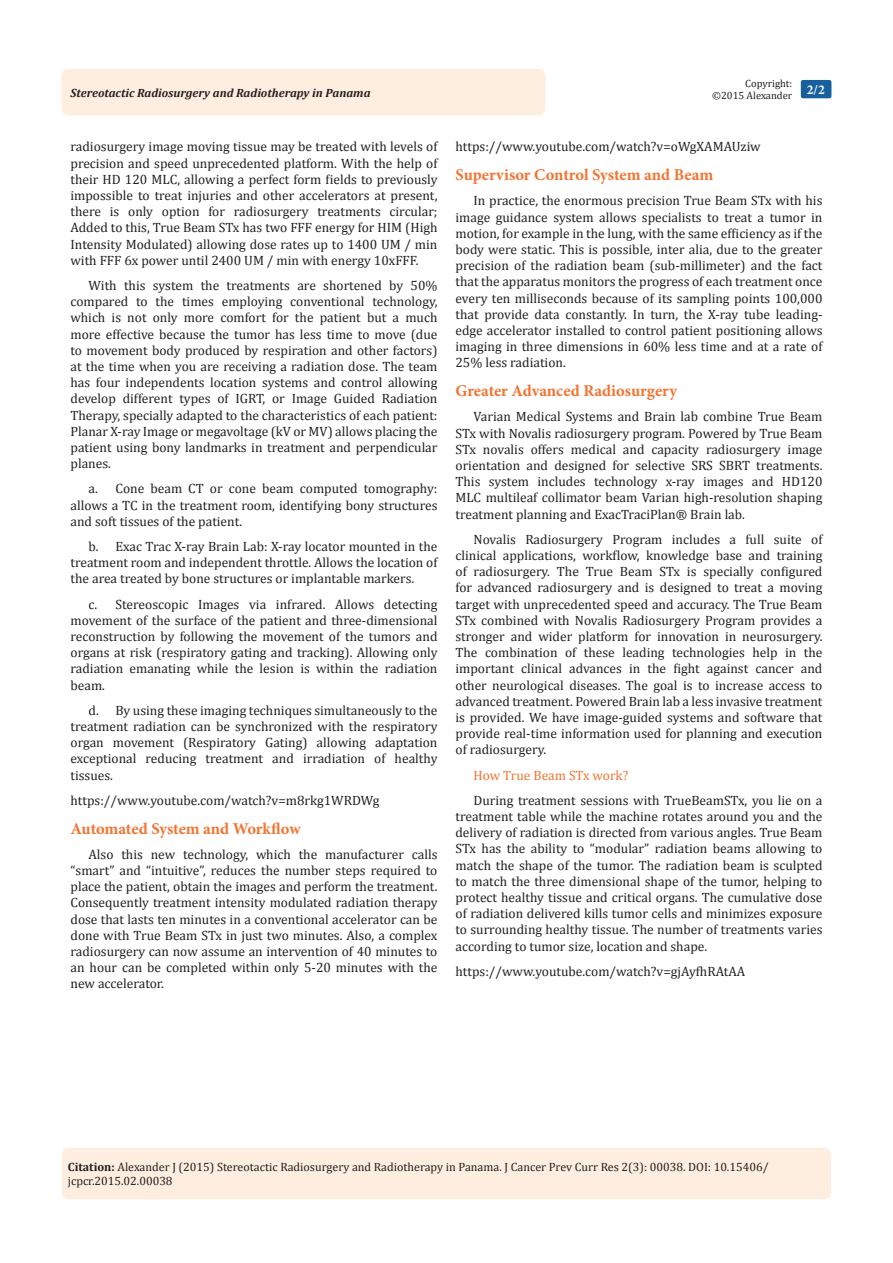
<style>
.page{position:relative;width:893px;height:1263px;background:#fff}
.page>*{position:absolute;margin:0;border:0;box-sizing:border-box;transform-origin:0 0}
.t1{font:700 16.5px "Minion Pro";letter-spacing:-.005em;color:#f37331}
.t2{font:13.5px/16.2px "Cambria";color:#231f20;text-align:justify}
.t3{font:13.5px "Cambria";color:#f37331}
.t4{font:700 13.5px "Minion Pro";color:#fff}
.t5{font:12px/14.4px "Cambria";color:#231f20}
.t6{font:italic 700 12px "Cambria";color:#231f20}
.t7{font:10.5px "Cambria";color:#231f20}
.s1{font-weight:700}
</style>
<div class="page">
<div style="left:62px;top:69px;width:484px;height:47px;background:#feeee0;border-radius:8px"></div>
<div style="left:62px;top:1148px;width:769px;height:51px;background:#feeee0;border-radius:7px"></div>
<div style="left:801px;top:80px;width:30px;height:18px;background:#18609d;border-radius:2px"></div>
<p class="t6" style="left:70px;top:84px;width:301px">Stereotactic Radiosurgery and Radiotherapy in Panama</p>
<p class="t2" style="left:70px;top:139px;width:368px">radiosurgery image moving tissue may be treated with levels of precision and speed unprecedented platform. With the help of their HD 120 MLC, allowing a perfect form fields to previously impossible to treat injuries and other accelerators at present, there is only option for radiosurgery treatments circular; Added to this, True Beam STx has two FFF energy for HIM (High Intensity Modulated) allowing dose rates up to 1400 UM / min with FFF 6x power until 2400 UM / min with energy 10xFFF.</p>
<p class="t2" style="left:70px;top:277px;width:368px;text-indent:18px">With this system the treatments are shortened by 50% compared to the times employing conventional technology, which is not only more comfort for the patient but a much more effective because the tumor has less time to move (due to movement body produced by respiration and other factors) at the time when you are receiving a radiation dose. The team has four independents location systems and control allowing develop different types of IGRT, or Image Guided Radiation Therapy, specially adapted to the characteristics of each patient:<br>Planar X-ray Image or megavoltage (kV or MV) allows placing the patient using bony landmarks in treatment and perpendicular planes.</p>
<p class="t2" style="left:70px;top:481px;width:368px;text-indent:18px">a. Cone beam CT or cone beam computed tomography: allows a TC in the treatment room, identifying bony structures and soft tissues of the patient.</p>
<p class="t2" style="left:70px;top:538px;width:368px;text-indent:18px">b. Exac Trac X-ray Brain Lab: X-ray locator mounted in the treatment room and independent throttle. Allows the location of the area treated by bone structures or implantable markers.</p>
<p class="t2" style="left:70px;top:596px;width:368px;text-indent:18px">c. Stereoscopic Images via infrared. Allows detecting movement of the surface of the patient and three-dimensional reconstruction by following the movement of the tumors and organs at risk (respiratory gating and tracking). Allowing only radiation emanating while the lesion is within the radiation beam.</p>
<p class="t2" style="left:70px;top:702px;width:368px;text-indent:18px">d. By using these imaging techniques simultaneously to the treatment radiation can be synchronized with the respiratory organ movement (Respiratory Gating) allowing adaptation exceptional reducing treatment and irradiation of healthy tissues.</p>
<p class="t2" style="left:70px;top:792px;width:310px">https://www.youtube.com/watch?v=m8rkg1WRDWg</p>
<p class="t1" style="left:70px;top:817px;width:232px">Automated System and Workflow</p>
<p class="t2" style="left:70px;top:846px;width:368px;text-indent:18px">Also this new technology, which the manufacturer calls “smart” and “intuitive”, reduces the number steps required to place the patient, obtain the images and perform the treatment.<br>Consequently treatment intensity modulated radiation therapy dose that lasts ten minutes in a conventional accelerator can be done with True Beam STx in just two minutes. Also, a complex radiosurgery can now assume an intervention of 40 minutes to an hour can be completed within only 5-20 minutes with the new accelerator.</p>
<p class="t7" style="left:745px;top:77px;width:48px">Copyright:</p>
<p class="t7" style="left:712px;top:89px;width:82px">©2015 Alexander</p>
<p class="t4" style="left:807px;top:80px;width:19px">2/2</p>
<p class="t2" style="left:455px;top:139px;width:307px">https://www.youtube.com/watch?v=oWgXAMAUziw</p>
<p class="t1" style="left:455px;top:163px;width:259px">Supervisor Control System and Beam</p>
<p class="t2" style="left:455px;top:193px;width:368px;text-indent:18px">In practice, the enormous precision True Beam STx with his image guidance system allows specialists to treat a tumor in motion, for example in the lung, with the same efficiency as if the body were static. This is possible, inter alia, due to the greater precision of the radiation beam (sub-millimeter) and the fact that the apparatus monitors the progress of each treatment once every ten milliseconds because of its sampling points 100,000 that provide data constantly. In turn, the X-ray tube leading&shy;edge accelerator installed to control patient positioning allows imaging in three dimensions in 60% less time and at a rate of 25% less radiation.</p>
<p class="t1" style="left:455px;top:379px;width:223px">Greater Advanced Radiosurgery</p>
<p class="t2" style="left:455px;top:409px;width:368px;text-indent:18px">Varian Medical Systems and Brain lab combine True Beam STx with Novalis radiosurgery program. Powered by True Beam STx novalis offers medical and capacity radiosurgery image orientation and designed for selective SRS SBRT treatments.<br>This system includes technology x-ray images and HD120<br>MLC multileaf collimator beam Varian high-resolution shaping treatment planning and ExacTraciPlan® Brain lab.</p>
<p class="t2" style="left:455px;top:531px;width:368px;text-indent:18px">Novalis Radiosurgery Program includes a full suite of clinical applications, workflow, knowledge base and training of radiosurgery. The True Beam STx is specially configured for advanced radiosurgery and is designed to treat a moving target with unprecedented speed and accuracy. The True Beam STx combined with Novalis Radiosurgery Program provides a stronger and wider platform for innovation in neurosurgery.<br>The combination of these leading technologies help in the important clinical advances in the fight against cancer and other neurological diseases. The goal is to increase access to advanced treatment. Powered Brain lab a less invasive treatment is provided. We have image-guided systems and software that provide real-time information used for planning and execution of radiosurgery.</p>
<p class="t3" style="left:473px;top:767px;width:156px">How True Beam STx work?</p>
<p class="t2" style="left:455px;top:792px;width:368px;text-indent:18px">During treatment sessions with TrueBeamSTx, you lie on a treatment table while the machine rotates around you and the delivery of radiation is directed from various angles. True Beam STx has the ability to “modular” radiation beams allowing to match the shape of the tumor. The radiation beam is sculpted to match the three dimensional shape of the tumor, helping to protect healthy tissue and critical organs. The cumulative dose of radiation delivered kills tumor cells and minimizes exposure to surrounding healthy tissue. The number of treatments varies according to tumor size, location and shape.</p>
<p class="t2" style="left:455px;top:963px;width:291px">https://www.youtube.com/watch?v=gjAyfhRAtAA</p>
<p class="t5" style="left:68px;top:1160px;width:702px"><span class="s1">Citation:</span> Alexander J (2015) Stereotactic Radiosurgery and Radiotherapy in Panama. J Cancer Prev Curr Res 2(3): 00038. DOI: 10.15406/ jcpcr.2015.02.00038</p>
</div>
